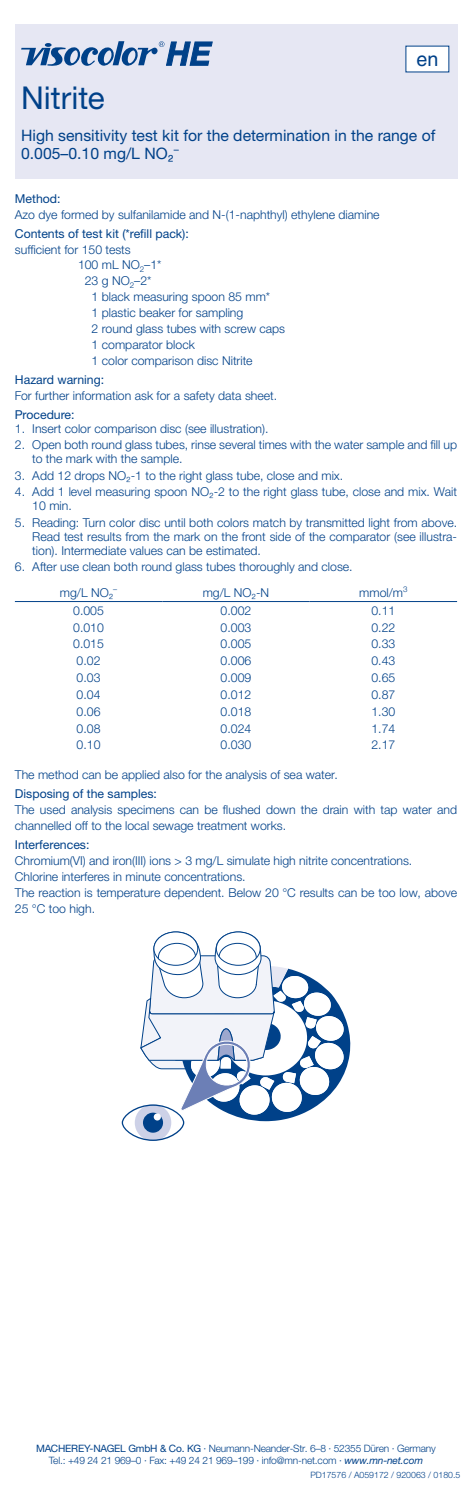
<style>
.page{position:relative;width:472px;height:1489px;background:#fff}
.page>*{position:absolute;margin:0;border:0;box-sizing:border-box;transform-origin:0 0}
.t1{font:31.5px "Helvetica Neue LTW1 G";color:#004189}
.t2{font:19.78px "Helvetica LT Pro";color:#004189}
.t3{font:15.75px/17.5px "Helvetica Neue LTW1 G";color:#004189}
.t4{font:300 12.25px/14px "Helvetica Neue LTW1 G";color:#004189}
.t5{font:12.25px "Helvetica Neue LTW1 G";color:#004189}
.t6{font:300 10.15px/12.2px "Helvetica Neue LTW1 G";letter-spacing:-.02em;color:#004189;text-align:center}
.t7{font:300 8.75px "Helvetica Neue LTW1 G";color:#004189}
.s1{font-weight:400}
.s2{font-weight:400;font-style:italic}
</style>
<div class="page">
<div style="left:15px;top:25px;width:441px;height:50px;background:#e6e7f3"></div>
<div style="left:15px;top:67px;width:441px;height:51px;background:#e6e7f3"></div>
<div style="left:15px;top:110px;width:441px;height:68px;background:#e6e7f3"></div>
<svg style="left:21px;top:41px;width:191px;height:25px"></svg>
<hr style="left:15px;top:601px;width:147px;height:1px;background:#004189">
<hr style="left:162px;top:601px;width:147px;height:1px;background:#004189">
<hr style="left:309px;top:601px;width:147px;height:1px;background:#004189">
<svg style="left:122px;top:931px;width:228px;height:209px"></svg>
<div style="left:405px;top:46px;width:43px;height:26px;background:#fff"></div>
<h2 class="t2" style="left:416px;top:48px;width:23px">en</h2>
<h1 class="t1" style="left:21px;top:78px;width:85px">Nitrite</h1>
<p class="t3" style="left:21px;top:127px;width:415px">High sensitivity test kit for the determination in the range of<br>0.005–0.10 mg/L NO₂<sup>–</sup></p>
<p class="t5" style="left:15px;top:191px;width:47px">Method:</p>
<p class="t4" style="left:15px;top:207px;width:366px">Azo dye formed by sulfanilamide and N-(1-naphthyl) ethylene diamine</p>
<p class="t5" style="left:15px;top:226px;width:175px">Contents of test kit (*refill pack):</p>
<p class="t4" style="left:15px;top:242px;width:117px">sufficient for 150 tests</p>
<p class="t4" style="left:78px;top:258px;width:85px">100 mL NO<sub>2</sub>–1*</p>
<p class="t4" style="left:85px;top:274px;width:68px">23 g NO<sub>2</sub>–2*</p>
<p class="t4" style="left:92px;top:290px;width:180px">1 black measuring spoon 85 mm*</p>
<p class="t4" style="left:92px;top:306px;width:153px">1 plastic beaker for sampling</p>
<p class="t4" style="left:92px;top:322px;width:195px">2 round glass tubes with screw caps</p>
<p class="t4" style="left:92px;top:338px;width:105px">1 comparator block</p>
<p class="t4" style="left:92px;top:353px;width:162px">1 color comparison disc Nitrite</p>
<p class="t5" style="left:15px;top:372px;width:91px">Hazard warning:</p>
<p class="t4" style="left:15px;top:388px;width:263px">For further information ask for a safety data sheet.</p>
<p class="t5" style="left:15px;top:407px;width:61px">Procedure:</p>
<p class="t4" style="left:15px;top:421px;width:255px">1. Insert color comparison disc (see illustration).</p>
<p class="t4" style="left:32px;top:438px;width:426px;text-indent:-17px">2. Open both round glass tubes, rinse several times with the water sample and fill up to the mark with the sample.</p>
<p class="t4" style="left:15px;top:468px;width:329px">3. Add 12 drops NO₂-1 to the right glass tube, close and mix.</p>
<p class="t4" style="left:32px;top:485px;width:426px;text-indent:-17px">4. Add 1 level measuring spoon NO₂-2 to the right glass tube, close and mix. Wait<br>10 min.</p>
<p class="t4" style="left:32px;top:515px;width:426px;text-align:justify;text-indent:-17px">5. Reading: Turn color disc until both colors match by transmitted light from above.<br>Read test results from the mark on the front side of the comparator (see illustra&shy;tion). Intermediate values can be estimated.</p>
<p class="t4" style="left:60px;top:554px;width:294px;line-height:25.2px;text-indent:-45px">6. After use clean both round glass tubes thoroughly and close. mg/L NO₂<sup>–</sup></p>
<p class="t4" style="left:202px;top:585px;width:68px">mg/L NO₂-N</p>
<p class="t4" style="left:359px;top:585px;width:50px">mmol/m<sup>3</sup></p>
<p class="t4" style="left:73px;top:603px;width:32px">0.005</p>
<p class="t4" style="left:220px;top:603px;width:32px">0.002</p>
<p class="t4" style="left:371px;top:603px;width:25px">0.11</p>
<p class="t4" style="left:73px;top:620px;width:32px">0.010</p>
<p class="t4" style="left:220px;top:620px;width:32px">0.003</p>
<p class="t4" style="left:371px;top:620px;width:25px">0.22</p>
<p class="t4" style="left:73px;top:637px;width:32px">0.015</p>
<p class="t4" style="left:220px;top:637px;width:32px">0.005</p>
<p class="t4" style="left:371px;top:637px;width:25px">0.33</p>
<p class="t4" style="left:77px;top:653px;width:25px">0.02</p>
<p class="t4" style="left:220px;top:653px;width:32px">0.006</p>
<p class="t4" style="left:371px;top:653px;width:25px">0.43</p>
<p class="t4" style="left:77px;top:670px;width:25px">0.03</p>
<p class="t4" style="left:220px;top:670px;width:32px">0.009</p>
<p class="t4" style="left:371px;top:670px;width:25px">0.65</p>
<p class="t4" style="left:77px;top:687px;width:25px">0.04</p>
<p class="t4" style="left:220px;top:687px;width:32px">0.012</p>
<p class="t4" style="left:371px;top:687px;width:25px">0.87</p>
<p class="t4" style="left:77px;top:704px;width:25px">0.06</p>
<p class="t4" style="left:220px;top:704px;width:32px">0.018</p>
<p class="t4" style="left:371px;top:704px;width:25px">1.30</p>
<p class="t4" style="left:77px;top:721px;width:25px">0.08</p>
<p class="t4" style="left:220px;top:721px;width:32px">0.024</p>
<p class="t4" style="left:371px;top:721px;width:25px">1.74</p>
<p class="t4" style="left:77px;top:738px;width:25px">0.10</p>
<p class="t4" style="left:220px;top:738px;width:32px">0.030</p>
<p class="t4" style="left:371px;top:738px;width:25px">2.17</p>
<p class="t4" style="left:15px;top:768px;width:324px">The method can be applied also for the analysis of sea water.</p>
<p class="t5" style="left:15px;top:786px;width:143px">Disposing of the samples:</p>
<p class="t4" style="left:15px;top:802px;width:443px;line-height:15.9px">The used analysis specimens can be flushed down the drain with tap water and channelled off to the local sewage treatment works.</p>
<p class="t5" style="left:15px;top:837px;width:76px">Interferences:</p>
<p class="t4" style="left:15px;top:852px;width:443px;line-height:15.9px">Chromium(VI) and iron(III) ions &gt; 3 mg/L simulate high nitrite concentrations.<br>Chlorine interferes in minute concentrations.<br>The reaction is temperature dependent. Below 20 °C results can be too low, above 25 °C too high.</p>
<p class="t6" style="left:36px;top:1441px;width:401px"><span class="s1">MACHEREY-NAGEL GmbH &amp; Co. KG</span> · Neumann-Neander-Str. 6–8 · 52355 Düren · Germany<br>Tel.: +49 24 21 969–0 · Fax: +49 24 21 969–199 · info@mn-net.com · <span class="s2">www.mn-net.com</span></p>
<p class="t7" style="left:310px;top:1469px;width:151px">PD17576 / A059172 / 920063 / 0180.5</p>
</div>
